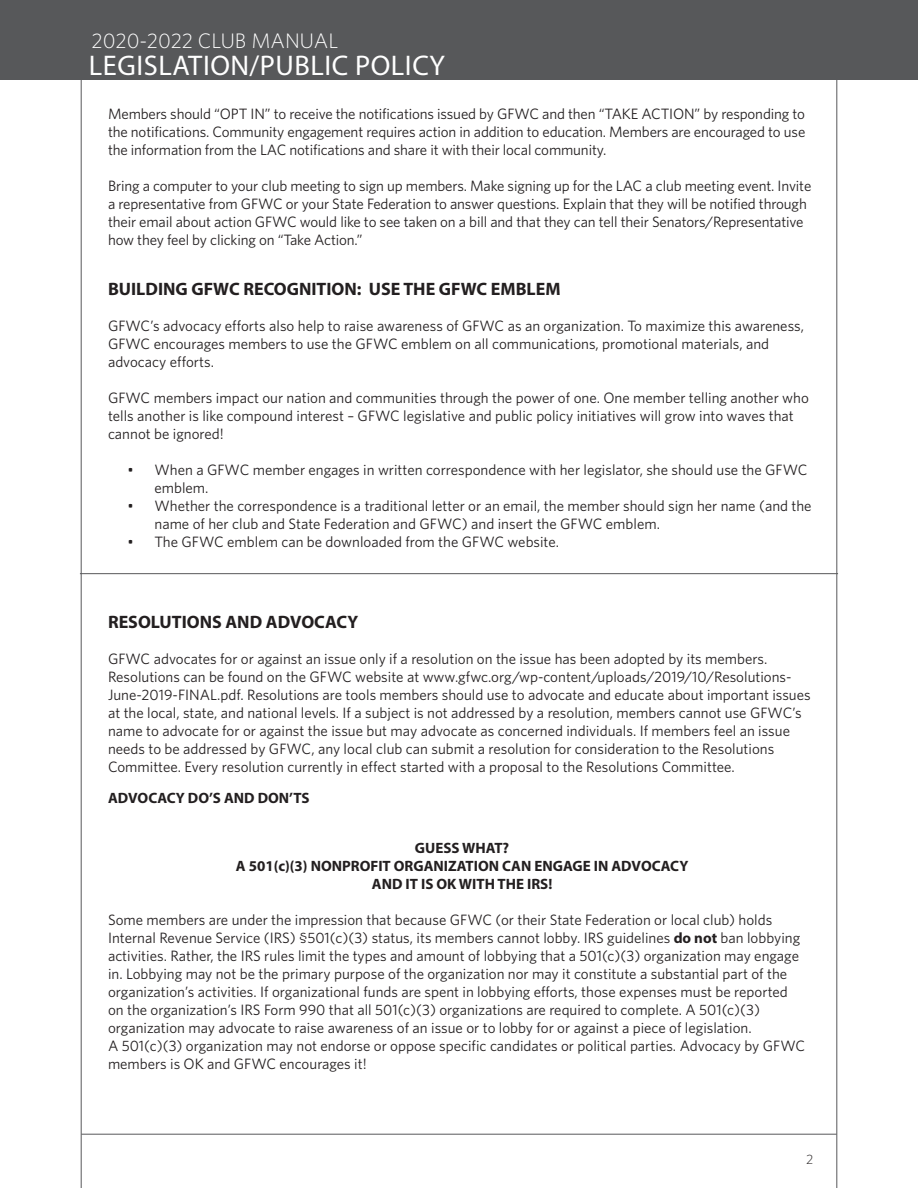
<style>
.page{position:relative;width:918px;height:1188px;background:#fff}
.page>*{position:absolute;margin:0;border:0;box-sizing:border-box;transform-origin:0 0}
.t1{font:28.5px "Myriad Pro";letter-spacing:.02em;color:#fff}
.t2{font:300 21px "Whitney HTF";color:#fff}
.t3{font:700 18px "Myriad Pro";color:#231f20}
.t4{font:15px/18px "Whitney HTF";color:#231f20}
.t5{font:700 15px "Myriad Pro";color:#231f20}
.t6{font:300 13.5px "Whitney HTF";color:#231f20}
.s1{font-family:"Myriad Pro";font-weight:700}
</style>
<div class="page">
<hr style="left:81px;top:1134px;width:756px;height:1px;background:#57585a">
<hr style="left:837px;top:0;width:1px;height:1188px;background:#57585a">
<hr style="left:81px;top:0;width:1px;height:1188px;background:#57585a">
<div style="left:0;top:0;width:918px;height:80px;background:#57585a"></div>
<hr style="left:80px;top:573px;width:758px;height:1px;background:#57585a">
<h2 class="t2" style="left:92px;top:29px;width:248px">2020-2022 CLUB MANUAL</h2>
<h1 class="t1" style="left:89px;top:48px;width:358px">LEGISLATION/PUBLIC POLICY</h1>
<p class="t4" style="left:108px;top:104px;width:699px;text-align:justify">Members should “OPT IN” to receive the notifications issued by GFWC and then “TAKE ACTION” by responding to the notifications. Community engagement requires action in addition to education. Members are encouraged to use the information from the LAC notifications and share it with their local community.</p>
<p class="t4" style="left:108px;top:176px;width:705px">Bring a computer to your club meeting to sign up members. Make signing up for the LAC a club meeting event. Invite a representative from GFWC or your State Federation to answer questions. Explain that they will be notified through their email about action GFWC would like to see taken on a bill and that they can tell their Senators/Representative how they feel by clicking on “Take Action.”</p>
<p class="t3" style="left:108px;top:277px;width:454px">BUILDING GFWC RECOGNITION: USE THE GFWC EMBLEM</p>
<p class="t4" style="left:108px;top:316px;width:698px">GFWC’s advocacy efforts also help to raise awareness of GFWC as an organization. To maximize this awareness,<br>GFWC encourages members to use the GFWC emblem on all communications, promotional materials, and advocacy efforts.</p>
<p class="t4" style="left:108px;top:388px;width:702px">GFWC members impact our nation and communities through the power of one. One member telling another who tells another is like compound interest – GFWC legislative and public policy initiatives will grow into waves that cannot be ignored!</p>
<p class="t4" style="left:155px;top:460px;width:655px;text-indent:-27px">• When a GFWC member engages in written correspondence with her legislator, she should use the GFWC emblem.</p>
<p class="t4" style="left:155px;top:496px;width:659px;text-indent:-27px">• Whether the correspondence is a traditional letter or an email, the member should sign her name (and the name of her club and State Federation and GFWC) and insert the GFWC emblem.</p>
<p class="t4" style="left:128px;top:532px;width:433px">• The GFWC emblem can be downloaded from the GFWC website.</p>
<p class="t3" style="left:108px;top:610px;width:252px">RESOLUTIONS AND ADVOCACY</p>
<p class="t4" style="left:108px;top:649px;width:704px">GFWC advocates for or against an issue only if a resolution on the issue has been adopted by its members.<br>Resolutions can be found on the GFWC website at www.gfwc.org/wp-content/uploads/2019/10/Resolutions-June-2019-FINAL.pdf. Resolutions are tools members should use to advocate and educate about important issues at the local, state, and national levels. If a subject is not addressed by a resolution, members cannot use GFWC’s name to advocate for or against the issue but may advocate as concerned individuals. If members feel an issue needs to be addressed by GFWC, any local club can submit a resolution for consideration to the Resolutions Committee. Every resolution currently in effect started with a proposal to the Resolutions Committee.</p>
<p class="t5" style="left:108px;top:788px;width:203px">ADVOCACY DO’S AND DON’TS</p>
<p class="t5" style="left:415px;top:838px;width:96px">GUESS WHAT?</p>
<p class="t5" style="left:236px;top:856px;width:454px">A 501(c)(3) NONPROFIT ORGANIZATION CAN ENGAGE IN ADVOCACY</p>
<p class="t5" style="left:372px;top:874px;width:182px">AND IT IS OK WITH THE IRS!</p>
<p class="t4" style="left:108px;top:910px;width:694px">Some members are under the impression that because GFWC (or their State Federation or local club) holds Internal Revenue Service (IRS) §501(c)(3) status, its members cannot lobby. IRS guidelines <span class="s1">do not</span> ban lobbying activities. Rather, the IRS rules limit the types and amount of lobbying that a 501(c)(3) organization may engage in. Lobbying may not be the primary purpose of the organization nor may it constitute a substantial part of the organization’s activities. If organizational funds are spent in lobbying efforts, those expenses must be reported on the organization’s IRS Form 990 that all 501(c)(3) organizations are required to complete. A 501(c)(3) organization may advocate to raise awareness of an issue or to lobby for or against a piece of legislation.</p>
<p class="t4" style="left:108px;top:1036px;width:699px">A 501(c)(3) organization may not endorse or oppose specific candidates or political parties. Advocacy by GFWC members is OK and GFWC encourages it!</p>
<p class="t6" style="left:806px;top:1152px;width:9px">2</p>
</div>
